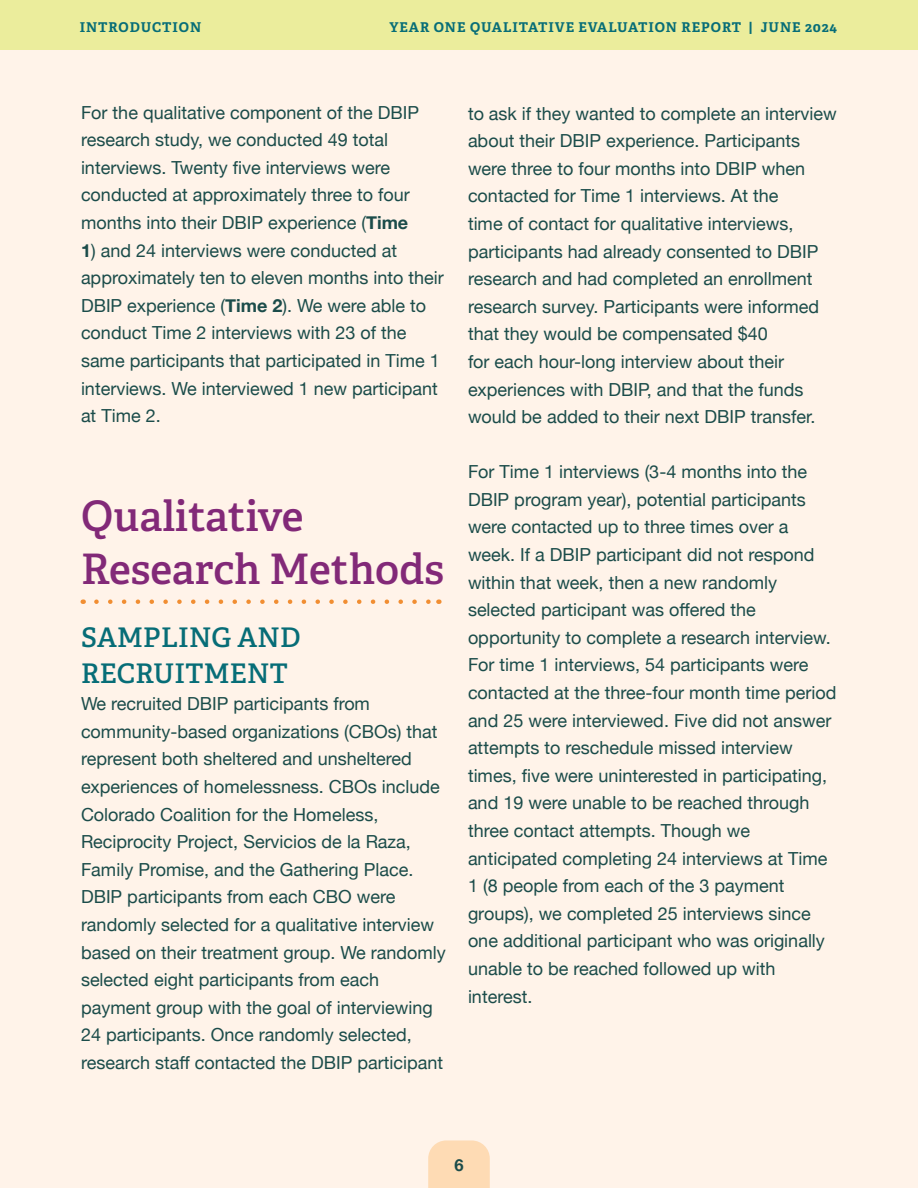
<style>
.page{position:relative;width:918px;height:1188px;background:#fff3e9}
.page>*{position:absolute;margin:0;border:0;box-sizing:border-box;transform-origin:0 0}
.t1{font:600 42px/53.4px "Adelle";color:#822978}
.t2{font:600 27px/35.4px "Adelle";letter-spacing:.01em;color:#076d77}
.t3{font:18px/27.6px "Helvetica Neue";color:#1b4c4a}
.t4{font:700 16.5px "Helvetica Neue";color:#1b4c4a}
.t5{font:700 13.5px "Adelle";letter-spacing:.07em;color:#076d77}
.s1{font-weight:700}
</style>
<div class="page">
<div style="left:0;top:0;width:918px;height:50px;background:#ebed9c"></div>
<svg style="left:428px;top:1140px;width:62px;height:48px;background:#fedcb7"></svg>
<svg style="left:96px;top:599px;width:335px;height:5px"></svg>
<p class="t5" style="left:80px;top:18px;width:123px">INTRODUCTION</p>
<p class="t5" style="left:389px;top:18px;width:449px">YEAR ONE QUALITATIVE EVALUATION REPORT | JUNE 2024</p>
<p class="t3" style="left:81px;top:99px;width:340px">For the qualitative component of the DBIP research study, we conducted 49 total interviews. Twenty five interviews were conducted at approximately three to four months into their DBIP experience (<span class="s1">Time</span></p>
<p class="t3" style="left:81px;top:237px;width:364px"><span class="s1">1</span>) and 24 interviews were conducted at approximately ten to eleven months into their DBIP experience (<span class="s1">Time 2</span>). We were able to conduct Time 2 interviews with 23 of the same participants that participated in Time 1 interviews. We interviewed 1 new participant at Time 2.</p>
<h1 class="t1" style="left:81px;top:490px;width:365px">Qualitative<br>Research Methods</h1>
<h2 class="t2" style="left:81px;top:620px;width:221px">SAMPLING AND<br>RECRUITMENT</h2>
<p class="t3" style="left:81px;top:691px;width:366px">We recruited DBIP participants from community-based organizations (CBOs) that represent both sheltered and unsheltered experiences of homelessness. CBOs include Colorado Coalition for the Homeless, Reciprocity Project, Servicios de la Raza, Family Promise, and the Gathering Place.<br>DBIP participants from each CBO were randomly selected for a qualitative interview based on their treatment group. We randomly selected eight participants from each payment group with the goal of interviewing 24 participants. Once randomly selected, research staff contacted the DBIP participant</p>
<p class="t3" style="left:468px;top:100px;width:370px">to ask if they wanted to complete an interview about their DBIP experience. Participants were three to four months into DBIP when contacted for Time 1 interviews. At the<br>time of contact for qualitative interviews, participants had already consented to DBIP research and had completed an enrollment research survey. Participants were informed that they would be compensated $40<br>for each hour-long interview about their experiences with DBIP, and that the funds would be added to their next DBIP transfer.</p>
<p class="t3" style="left:468px;top:459px;width:370px">For Time 1 interviews (3-4 months into the DBIP program year), potential participants were contacted up to three times over a week. If a DBIP participant did not respond within that week, then a new randomly selected participant was offered the opportunity to complete a research interview.<br>For time 1 interviews, 54 participants were contacted at the three-four month time period and 25 were interviewed. Five did not answer attempts to reschedule missed interview times, five were uninterested in participating, and 19 were unable to be reached through three contact attempts. Though we anticipated completing 24 interviews at Time 1 (8 people from each of the 3 payment groups), we completed 25 interviews since one additional participant who was originally unable to be reached followed up with interest.</p>
<p class="t4" style="left:454px;top:1152px;width:11px">6</p>
</div>
